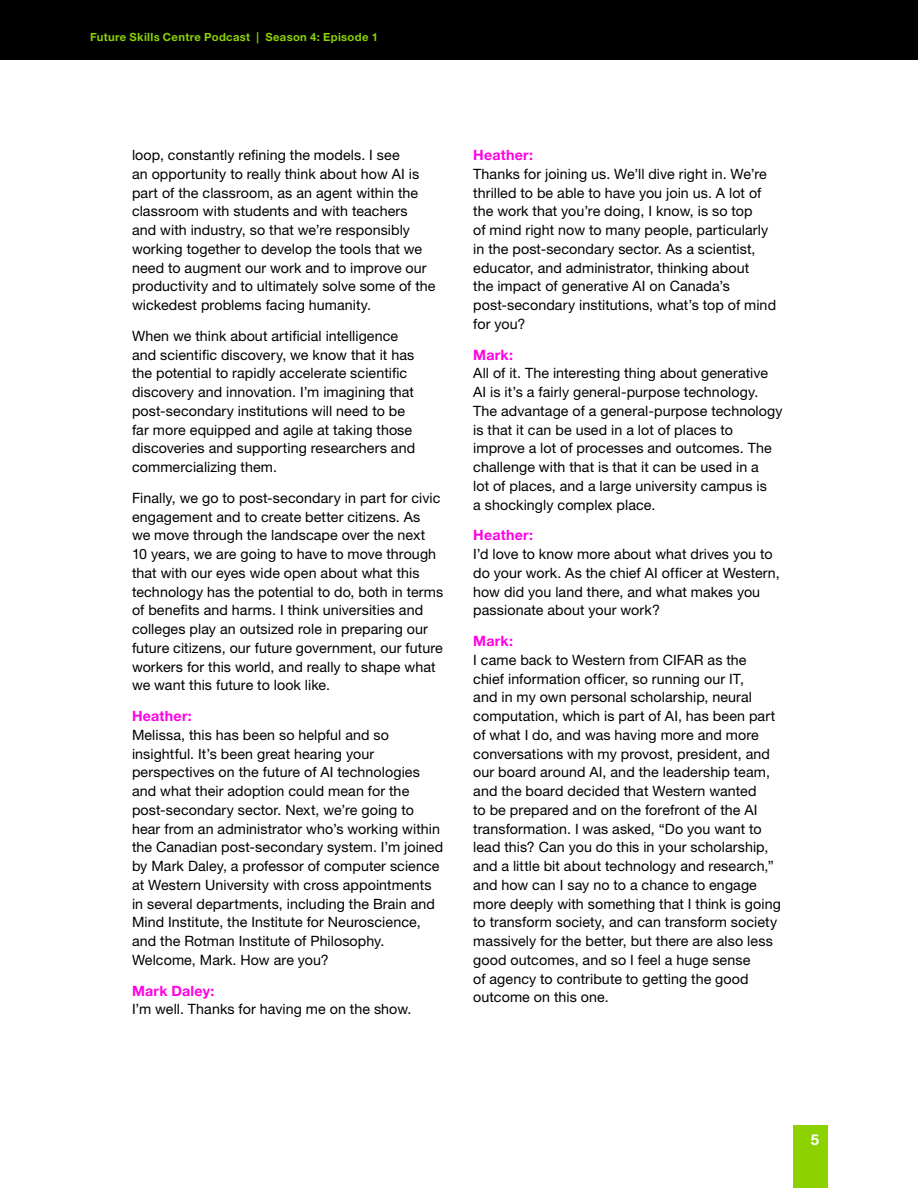
<style>
.page{position:relative;width:918px;height:1188px;background:#fff}
.page>*{position:absolute;margin:0;border:0;box-sizing:border-box;transform-origin:0 0}
.t1{font:700 15px "Helvetica Neue LT Std";color:#fff}
.t2{font:14.25px/18.8px "Helvetica Neue LT Std";letter-spacing:.005em;color:#000}
.t3{font:700 14.25px "Helvetica Neue LT Std";letter-spacing:.015em;color:#ff00e4}
.t4{font:700 11.25px "Helvetica Neue LT Std";letter-spacing:.03em;color:#8dd200}
</style>
<div class="page">
<div style="left:0;top:0;width:918px;height:60px;background:#000"></div>
<div style="left:794px;top:1125px;width:34px;height:63px;background:#8dd200"></div>
<p class="t4" style="left:90px;top:30px;width:289px">Future Skills Centre Podcast | Season 4: Episode 1</p>
<p class="t2" style="left:132px;top:146px;width:305px">loop, constantly refining the models. I see<br>an opportunity to really think about how AI is part of the classroom, as an agent within the classroom with students and with teachers<br>and with industry, so that we’re responsibly working together to develop the tools that we need to augment our work and to improve our productivity and to ultimately solve some of the wickedest problems facing humanity.</p>
<p class="t2" style="left:132px;top:326px;width:285px">When we think about artificial intelligence and scientific discovery, we know that it has the potential to rapidly accelerate scientific discovery and innovation. I’m imagining that post-secondary institutions will need to be far more equipped and agile at taking those discoveries and supporting researchers and commercializing them.</p>
<p class="t2" style="left:132px;top:488px;width:313px">Finally, we go to post-secondary in part for civic engagement and to create better citizens. As<br>we move through the landscape over the next 10 years, we are going to have to move through that with our eyes wide open about what this technology has the potential to do, both in terms of benefits and harms. I think universities and colleges play an outsized role in preparing our future citizens, our future government, our future workers for this world, and really to shape what we want this future to look like.</p>
<p class="t3" style="left:132px;top:707px;width:61px">Heather:</p>
<p class="t2" style="left:132px;top:725px;width:313px">Melissa, this has been so helpful and so insightful. It’s been great hearing your perspectives on the future of AI technologies and what their adoption could mean for the post-secondary sector. Next, we’re going to hear from an administrator who’s working within the Canadian post-secondary system. I’m joined by Mark Daley, a professor of computer science at Western University with cross appointments in several departments, including the Brain and Mind Institute, the Institute for Neuroscience, and the Rotman Institute of Philosophy.<br>Welcome, Mark. How are you?</p>
<p class="t3" style="left:132px;top:982px;width:84px">Mark Daley:</p>
<p class="t2" style="left:132px;top:1000px;width:281px">I’m well. Thanks for having me on the show.</p>
<p class="t3" style="left:473px;top:146px;width:61px">Heather:</p>
<p class="t2" style="left:473px;top:164px;width:304px">Thanks for joining us. We’ll dive right in. We’re thrilled to be able to have you join us. A lot of the work that you’re doing, I know, is so top<br>of mind right now to many people, particularly in the post-secondary sector. As a scientist, educator, and administrator, thinking about<br>the impact of generative AI on Canada’s post‑secondary institutions, what’s top of mind for you?</p>
<p class="t3" style="left:473px;top:346px;width:41px">Mark:</p>
<p class="t2" style="left:473px;top:364px;width:311px">All of it. The interesting thing about generative AI is it’s a fairly general-purpose technology.<br>The advantage of a general-purpose technology is that it can be used in a lot of places to improve a lot of processes and outcomes. The challenge with that is that it can be used in a<br>lot of places, and a large university campus is<br>a shockingly complex place.</p>
<p class="t3" style="left:473px;top:527px;width:61px">Heather:</p>
<p class="t2" style="left:473px;top:545px;width:308px">I’d love to know more about what drives you to do your work. As the chief AI officer at Western, how did you land there, and what makes you passionate about your work?</p>
<p class="t3" style="left:473px;top:632px;width:41px">Mark:</p>
<p class="t2" style="left:473px;top:650px;width:309px">I came back to Western from CIFAR as the chief information officer, so running our IT,<br>and in my own personal scholarship, neural computation, which is part of AI, has been part of what I do, and was having more and more conversations with my provost, president, and our board around AI, and the leadership team, and the board decided that Western wanted<br>to be prepared and on the forefront of the AI transformation. I was asked, “Do you want to lead this? Can you do this in your scholarship, and a little bit about technology and research,” and how can I say no to a chance to engage more deeply with something that I think is going to transform society, and can transform society massively for the better, but there are also less good outcomes, and so I feel a huge sense<br>of agency to contribute to getting the good outcome on this one.</p>
<p class="t1" style="left:811px;top:1130px;width:10px">5</p>
</div>
